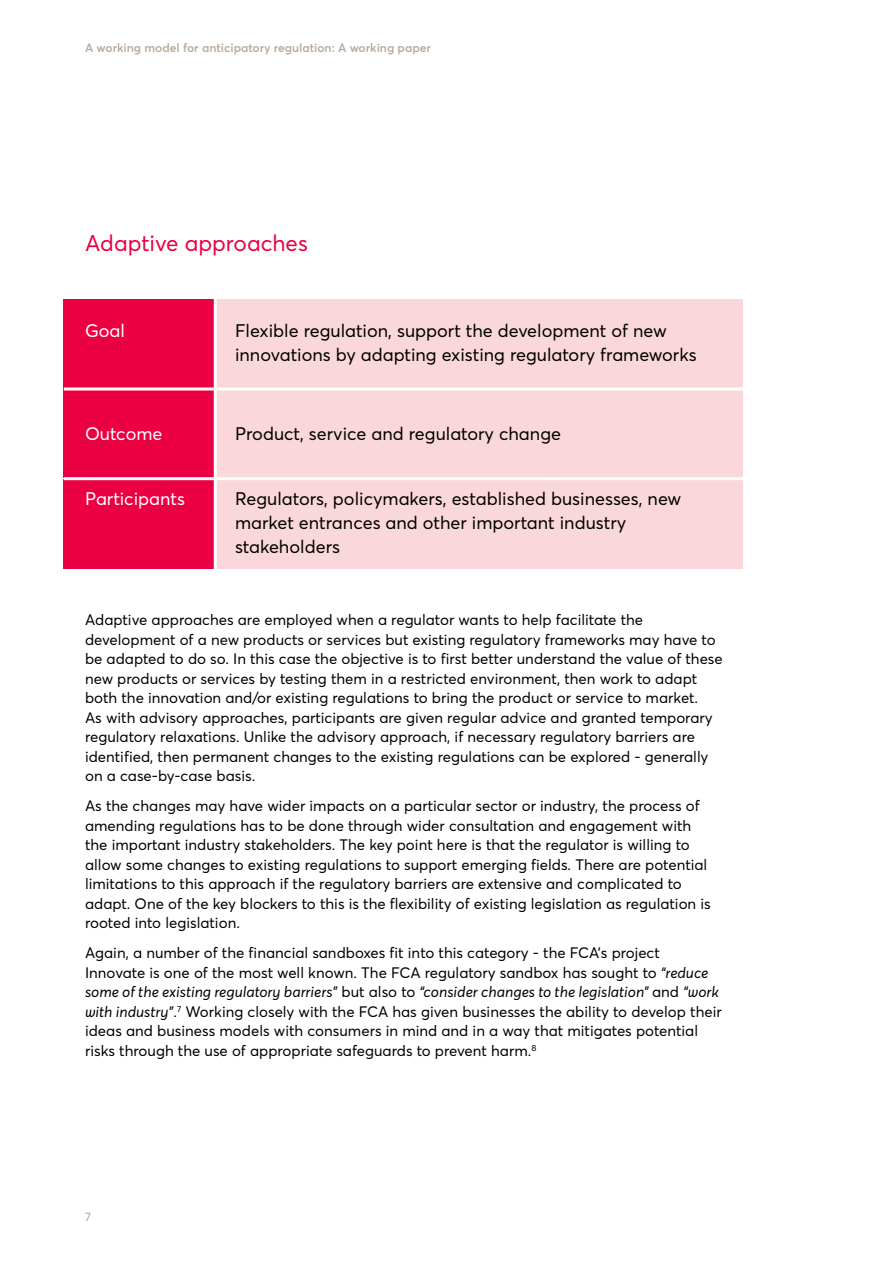
<style>
.page{position:relative;width:893px;height:1263px;background:#fff}
.page>*{position:absolute;margin:0;border:0;box-sizing:border-box;transform-origin:0 0}
.t1{font:22.5px "Averta";color:#ec0044}
.t2{font:18px/24px "Averta";color:#000}
.t3{font:18px "Averta";color:#fff}
.t4{font:15px/19.5px "Averta";color:#000}
.t5{font:600 12px "Averta";color:#b8a999}
.t6{font:12px "Averta";color:#b8a999}
.s1{font-style:italic}
</style>
<div class="page">
<div style="left:64px;top:299px;width:152px;height:90px;background:#ec0044"></div>
<div style="left:64px;top:388px;width:152px;height:90px;background:#ec0044"></div>
<div style="left:64px;top:479px;width:152px;height:90px;background:#ec0044"></div>
<div style="left:216px;top:299px;width:526px;height:90px;background:#f9d7da"></div>
<div style="left:216px;top:388px;width:526px;height:90px;background:#f9d7da"></div>
<div style="left:216px;top:479px;width:526px;height:90px;background:#f9d7da"></div>
<hr style="left:64px;top:387px;width:680px;height:3px;background:#fff">
<hr style="left:64px;top:477px;width:680px;height:3px;background:#fff">
<hr style="left:214px;top:298px;width:3px;height:275px;background:#fff">
<p class="t5" style="left:85px;top:40px;width:347px">A working model for anticipatory regulation: A working paper</p>
<h1 class="t1" style="left:85px;top:229px;width:224px">Adaptive approaches</h1>
<p class="t3" style="left:85px;top:319px;width:41px">Goal</p>
<p class="t2" style="left:235px;top:318px;width:463px">Flexible regulation, support the development of new innovations by adapting existing regulatory frameworks</p>
<p class="t3" style="left:85px;top:422px;width:79px">Outcome</p>
<p class="t2" style="left:235px;top:422px;width:327px">Product, service and regulatory change</p>
<p class="t3" style="left:85px;top:488px;width:102px">Participants</p>
<p class="t2" style="left:235px;top:487px;width:448px">Regulators, policymakers, established businesses, new market entrances and other important industry stakeholders</p>
<p class="t4" style="left:85px;top:610px;width:639px">Adaptive approaches are employed when a regulator wants to help facilitate the development of a new products or services but existing regulatory frameworks may have to be adapted to do so. In this case the objective is to first better understand the value of these new products or services by testing them in a restricted environment, then work to adapt both the innovation and/or existing regulations to bring the product or service to market.<br>As with advisory approaches, participants are given regular advice and granted temporary regulatory relaxations. Unlike the advisory approach, if necessary regulatory barriers are identified, then permanent changes to the existing regulations can be explored - generally on a case-by-case basis.</p>
<p class="t4" style="left:85px;top:796px;width:627px">As the changes may have wider impacts on a particular sector or industry, the process of amending regulations has to be done through wider consultation and engagement with the important industry stakeholders. The key point here is that the regulator is willing to allow some changes to existing regulations to support emerging fields. There are potential limitations to this approach if the regulatory barriers are extensive and complicated to adapt. One of the key blockers to this is the flexibility of existing legislation as regulation is rooted into legislation.</p>
<p class="t4" style="left:85px;top:943px;width:638px">Again, a number of the financial sandboxes fit into this category - the FCA’s project Innovate is one of the most well known. The FCA regulatory sandbox has sought to <span class="s1">“reduce some of the existing regulatory barriers”</span> but also to <span class="s1">“consider changes to the legislation”</span> and <span class="s1">“work with industry”</span>.<sup>7</sup> Working closely with the FCA has given businesses the ability to develop their ideas and business models with consumers in mind and in a way that mitigates potential risks through the use of appropriate safeguards to prevent harm.<sup>8</sup></p>
<p class="t6" style="left:85px;top:1209px;width:7px">7</p>
</div>
